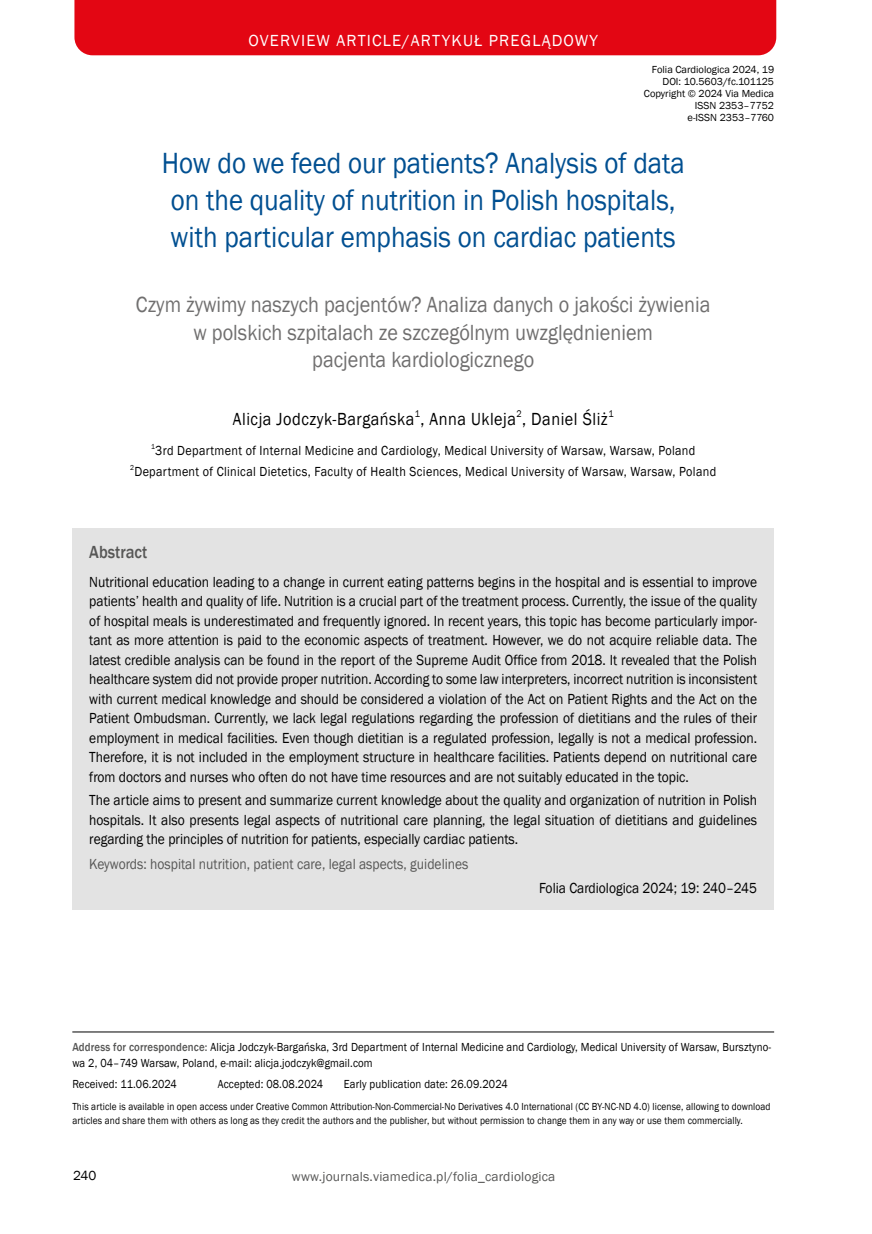
<style>
.page{position:relative;width:872px;height:1234px;background:#fff}
.page>*{position:absolute;margin:0;border:0;box-sizing:border-box;transform-origin:0 0}
.t1{font:30px/36.6px "Franklin Gothic";color:#004f91;scale:.9 1}
.t2{font:22.5px/27.5px "Franklin Gothic";color:#706f6f;text-align:center;scale:.9 1}
.t3{font:18px "Franklin Gothic";letter-spacing:.03em;color:#000;scale:.9 1}
.t4{font:500 18px "Franklin Gothic";color:#575756;scale:.9 1}
.t5{font:16.5px "Franklin Gothic";letter-spacing:.07em;color:#fff}
.t6{font:15px/19.5px "Franklin Gothic";color:#000;text-align:justify;scale:.9 1}
.t7{font:15px "Franklin Gothic";color:#575756;scale:.9 1}
.t8{font:13.5px "Franklin Gothic";letter-spacing:.025em;color:#000;scale:.9 1}
.t9{font:13.5px "Franklin Gothic";letter-spacing:.01em;color:#575756}
.t10{font:13.5px "Franklin Gothic";letter-spacing:.025em;color:#000}
.t11{font:12px/16.5px "Franklin Gothic";letter-spacing:.01em;color:#000;scale:.9 1}
.t12{font:10.5px/13.5px "Franklin Gothic";letter-spacing:.01em;color:#000;scale:.89 1}
.t13{font:10.5px/12px "Franklin Gothic";letter-spacing:.01em;color:#000;text-align:right}
.t14{font:9.9px "Franklin Gothic";color:#000;scale:.9 1}
.t15{font:7.35px "Franklin Gothic";color:#000;scale:.9 1}
.s1{font-weight:500;color:#575756}
</style>
<div class="page">
<div style="left:74px;top:0;width:702px;height:55px;background:#e30613"></div>
<hr style="left:72px;top:1031px;width:702px;height:1px;background:#000">
<div style="left:72px;top:528px;width:702px;height:381px;background:#e3e3e3"></div>
<p class="t5" style="left:249px;top:30px;width:351px">OVERVIEW ARTICLE/ARTYKUŁ PREGLĄDOWY</p>
<p class="t13" style="left:644px;top:64px;width:132px">Folia Cardiologica 2024, 19<br>DOI: 10.5603/fc.101125<br>Copyright © 2024 Via Medica<br>ISSN 2353–7752<br>e-ISSN 2353–7760</p>
<h1 class="t1" style="left:162px;top:146px;width:582px">How do we feed our patients? Analysis of data on the quality of nutrition in Polish hospitals, with particular emphasis on cardiac patients</h1>
<h2 class="t2" style="left:136px;top:292px;width:640px">Czym żywimy naszych pacjentów? Analiza danych o jakości żywienia w polskich szpitalach ze szczególnym uwzględnieniem<br>pacjenta kardiologicznego</h2>
<p class="t3" style="left:233px;top:408px;width:418px">Alicja Jodczyk-Bargańska , Anna Ukleja , Daniel Śliż</p>
<p class="t14" style="left:415px;top:408px;width:7px">1</p>
<p class="t14" style="left:516px;top:408px;width:7px">2</p>
<p class="t14" style="left:608px;top:408px;width:7px">1</p>
<p class="t8" style="left:151px;top:442px;width:606px"><sup>1</sup>3rd Department of Internal Medicine and Cardiology, Medical University of Warsaw, Warsaw, Poland</p>
<p class="t15" style="left:130px;top:463px;width:6px">2</p>
<p class="t8" style="left:134px;top:463px;width:648px">Department of Clinical Dietetics, Faculty of Health Sciences, Medical University of Warsaw, Warsaw, Poland</p>
<p class="t4" style="left:89px;top:541px;width:66px">Abstract</p>
<p class="t6" style="left:89px;top:572px;width:743px">Nutritional education leading to a change in current eating patterns begins in the hospital and is essential to improve patients’ health and quality of life. Nutrition is a crucial part of the treatment process. Currently, the issue of the quality of hospital meals is underestimated and frequently ignored. In recent years, this topic has become particularly impor&shy;tant as more attention is paid to the economic aspects of treatment. However, we do not acquire reliable data. The latest credible analysis can be found in the report of the Supreme Audit Office from 2018. It revealed that the Polish healthcare system did not provide proper nutrition. According to some law interpreters, incorrect nutrition is inconsistent with current medical knowledge and should be considered a violation of the Act on Patient Rights and the Act on the Patient Ombudsman. Currently, we lack legal regulations regarding the profession of dietitians and the rules of their employment in medical facilities. Even though dietitian is a regulated profession, legally is not a medical profession.<br>Therefore, it is not included in the employment structure in healthcare facilities. Patients depend on nutritional care from doctors and nurses who often do not have time resources and are not suitably educated in the topic.</p>
<p class="t6" style="left:89px;top:790px;width:743px">The article aims to present and summarize current knowledge about the quality and organization of nutrition in Polish hospitals. It also presents legal aspects of nutritional care planning, the legal situation of dietitians and guidelines regarding the principles of nutrition for patients, especially cardiac patients.</p>
<p class="t7" style="left:89px;top:854px;width:423px">Keywords: hospital nutrition, patient care, legal aspects, guidelines</p>
<p class="t6" style="left:539px;top:878px;width:244px">Folia Cardiologica 2024; 19: 240–245</p>
<p class="t11" style="left:72px;top:1038px;width:778px"><span class="s1">Address for correspondence:</span> Alicja Jodczyk-Bargańska, 3rd Department of Internal Medicine and Cardiology, Medical University of Warsaw, Bursztyno&shy;wa 2, 04–749 Warsaw, Poland, e-mail: alicja.jodczyk@gmail.com</p>
<p class="t11" style="left:72px;top:1075px;width:118px">Received: 11.06.2024</p>
<p class="t11" style="left:218px;top:1075px;width:118px">Accepted: 08.08.2024</p>
<p class="t11" style="left:344px;top:1075px;width:183px">Early publication date: 26.09.2024</p>
<p class="t12" style="left:72px;top:1099px;width:786px">This article is available in open access under Creative Common Attribution-Non-Commercial-No Derivatives 4.0 International (CC BY-NC-ND 4.0) license, allowing to download articles and share them with others as long as they credit the authors and the publisher, but without permission to change them in any way or use them commercially.</p>
<p class="t10" style="left:73px;top:1166px;width:25px">240</p>
<p class="t9" style="left:292px;top:1167px;width:265px">www.journals.viamedica.pl/folia_cardiologica</p>
</div>
